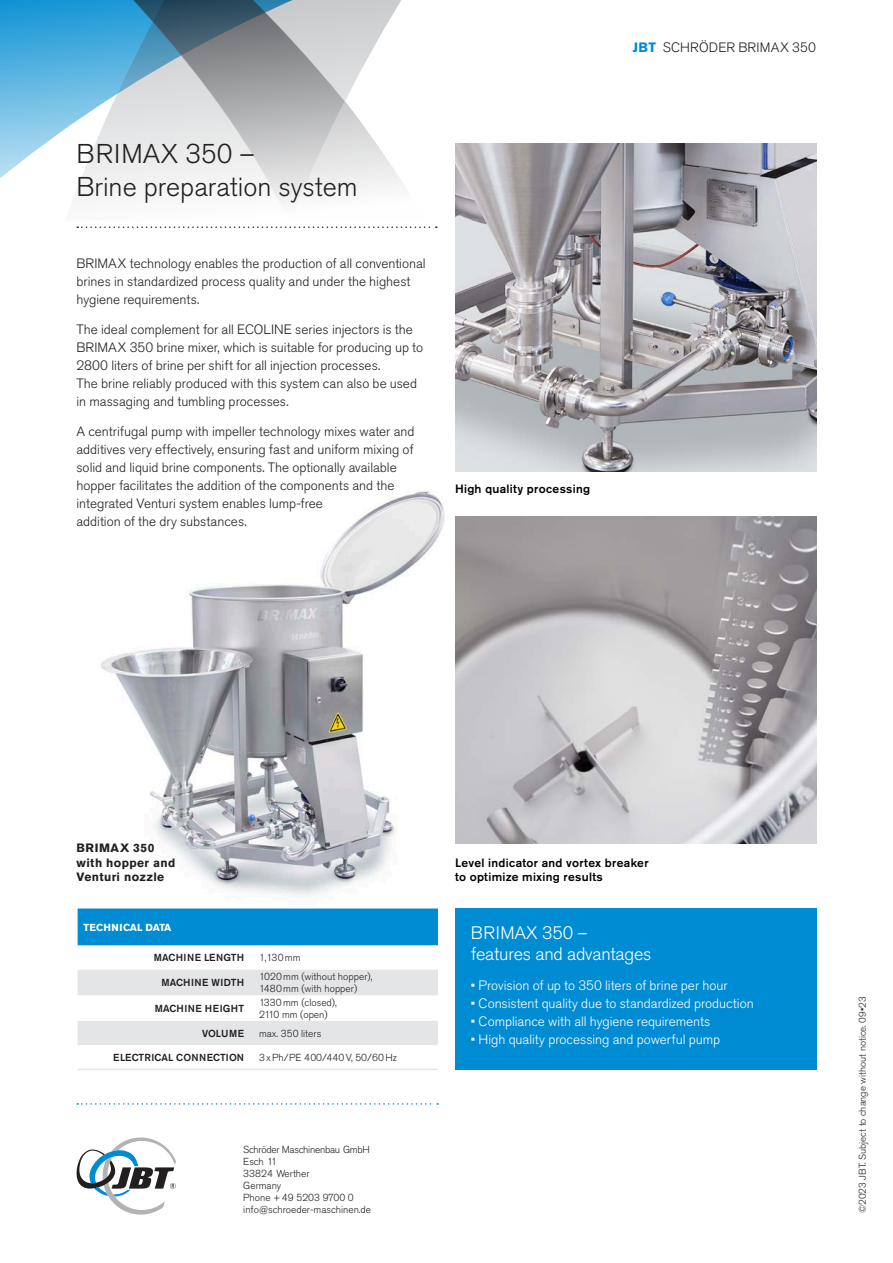
<style>
.page{position:relative;width:893px;height:1263px;background:#fff}
.page>*{position:absolute;margin:0;border:0;box-sizing:border-box;transform-origin:0 0}
.t1{font:300 27px/33px "Akzidenz Grotesk Pro";color:#231f20}
.t2{font:300 18px/21px "Akzidenz Grotesk Pro";letter-spacing:-.01em;color:#fff}
.t3{font:300 13.5px/18px "Akzidenz Grotesk Pro";color:#231f20}
.t4{font:300 13.5px "Akzidenz Grotesk Pro";color:#fff}
.t5{font:500 12px/14.4px "Akzidenz Grotesk Pro";letter-spacing:.025em;color:#000}
.t6{font:700 12px/14.4px "Akzidenz Grotesk Pro";letter-spacing:.035em;color:#231f20}
.t7{font:300 10.2px/12px "Akzidenz Grotesk Pro";color:#231f20}
.t8{font:500 10.2px "Akzidenz Grotesk Pro";letter-spacing:.01em;color:#231f20}
.t9{font:300 10.2px "Akzidenz Grotesk Pro";letter-spacing:.02em;color:#231f20}
.t10{font:700 10.2px "Akzidenz Grotesk Pro";letter-spacing:.01em;color:#fff}
.t11{font:500 10.2px "Akzidenz Grotesk Pro";letter-spacing:.05em;color:#231f20}
.t12{font:300 9.75px "Akzidenz Grotesk Pro";color:#231f20}
.s1{font-weight:700;color:#008cd2}
</style>
<div class="page">
<svg style="left:0;top:0;width:817px;height:220px"></svg>
<svg style="left:77px;top:226px;width:360px;height:2px"></svg>
<svg style="left:77px;top:1103px;width:361px;height:2px"></svg>
<svg style="left:76px;top:1137px;width:100px;height:77px"></svg>
<svg style="left:78px;top:916px;width:360px;height:129px"></svg>
<hr style="left:78px;top:1069px;width:175px;height:1px;background:#e4e5e7">
<hr style="left:253px;top:1069px;width:185px;height:1px;background:#e4e5e7">
<div style="left:455px;top:908px;width:361px;height:162px;background:#008cd2"></div>
<img style="left:77px;top:491px;width:368px;height:425px">
<img style="left:101px;top:492px;width:316px;height:388px">
<svg style="left:278px;top:550px;width:166px;height:242px"></svg>
<img style="left:455px;top:516px;width:361px;height:328px">
<img style="left:455px;top:143px;width:361px;height:328px">
<h1 class="t1" style="left:77px;top:138px;width:283px">BRIMAX 350 –<br>Brine preparation system</h1>
<p class="t3" style="left:77px;top:255px;width:351px">BRIMAX technology enables the production of all conventional brines in standardized process quality and under the highest hygiene requirements.</p>
<p class="t3" style="left:77px;top:321px;width:348px">The ideal complement for all ECOLINE series injectors is the BRIMAX 350 brine mixer, which is suitable for producing up to 2800 liters of brine per shift for all injection processes.<br>The brine reliably produced with this system can also be used in massaging and tumbling processes.</p>
<p class="t3" style="left:77px;top:423px;width:340px">A centrifugal pump with impeller technology mixes water and additives very effectively, ensuring fast and uniform mixing of solid and liquid brine components. The optionally available hopper facilitates the addition of the components and the integrated Venturi system enables lump-free<br>addition of the dry substances.</p>
<p class="t5" style="left:455px;top:482px;width:137px">High quality processing</p>
<p class="t3" style="left:633px;top:38px;width:185px"><span class="s1">JBT</span> SCHRÖDER BRIMAX 350</p>
<p class="t6" style="left:77px;top:841px;width:100px">BRIMAX 350 with hopper and<br>Venturi nozzle</p>
<p class="t10" style="left:84px;top:921px;width:89px">TECHNICAL DATA</p>
<p class="t8" style="left:154px;top:951px;width:92px">MACHINE LENGTH</p>
<p class="t7" style="left:259px;top:952px;width:43px">1,130mm</p>
<p class="t8" style="left:161px;top:976px;width:84px">MACHINE WIDTH</p>
<p class="t7" style="left:259px;top:971px;width:115px">1020mm (without hopper),<br>1480mm (with hopper)</p>
<p class="t11" style="left:155px;top:1002px;width:91px">MACHINE HEIGHT</p>
<p class="t7" style="left:259px;top:996px;width:79px">1330mm (closed),<br>2110 mm (open)</p>
<p class="t8" style="left:202px;top:1027px;width:44px">VOLUME</p>
<p class="t7" style="left:259px;top:1027px;width:64px">max. 350 liters</p>
<p class="t8" style="left:113px;top:1051px;width:132px">ELECTRICAL CONNECTION</p>
<p class="t9" style="left:259px;top:1051px;width:139px">3xPh/PE 400/440V, 50/60Hz</p>
<p class="t7" style="left:243px;top:1144px;width:129px">Schröder Maschinenbau GmbH<br>Esch 11<br>33824 Werther<br>Germany<br>Phone +49 5203 9700 0 info@schroeder-maschinen.de</p>
<p class="t5" style="left:455px;top:855px;width:195px">Level indicator and vortex breaker to optimize mixing results</p>
<h2 class="t2" style="left:471px;top:922px;width:182px">BRIMAX 350 – features and advantages</h2>
<p class="t4" style="left:471px;top:977px;width:258px">• Provision of up to 350 liters of brine per hour</p>
<p class="t4" style="left:471px;top:995px;width:284px">• Consistent quality due to standardized production</p>
<p class="t4" style="left:471px;top:1013px;width:241px">• Compliance with all hygiene requirements</p>
<p class="t4" style="left:471px;top:1031px;width:251px">• High quality processing and powerful pump</p>
<p class="t12" style="left:856px;top:1213px;width:218px;rotate:-90deg">©2023 JBT. Subject to change without notice. 09•23</p>
</div>
